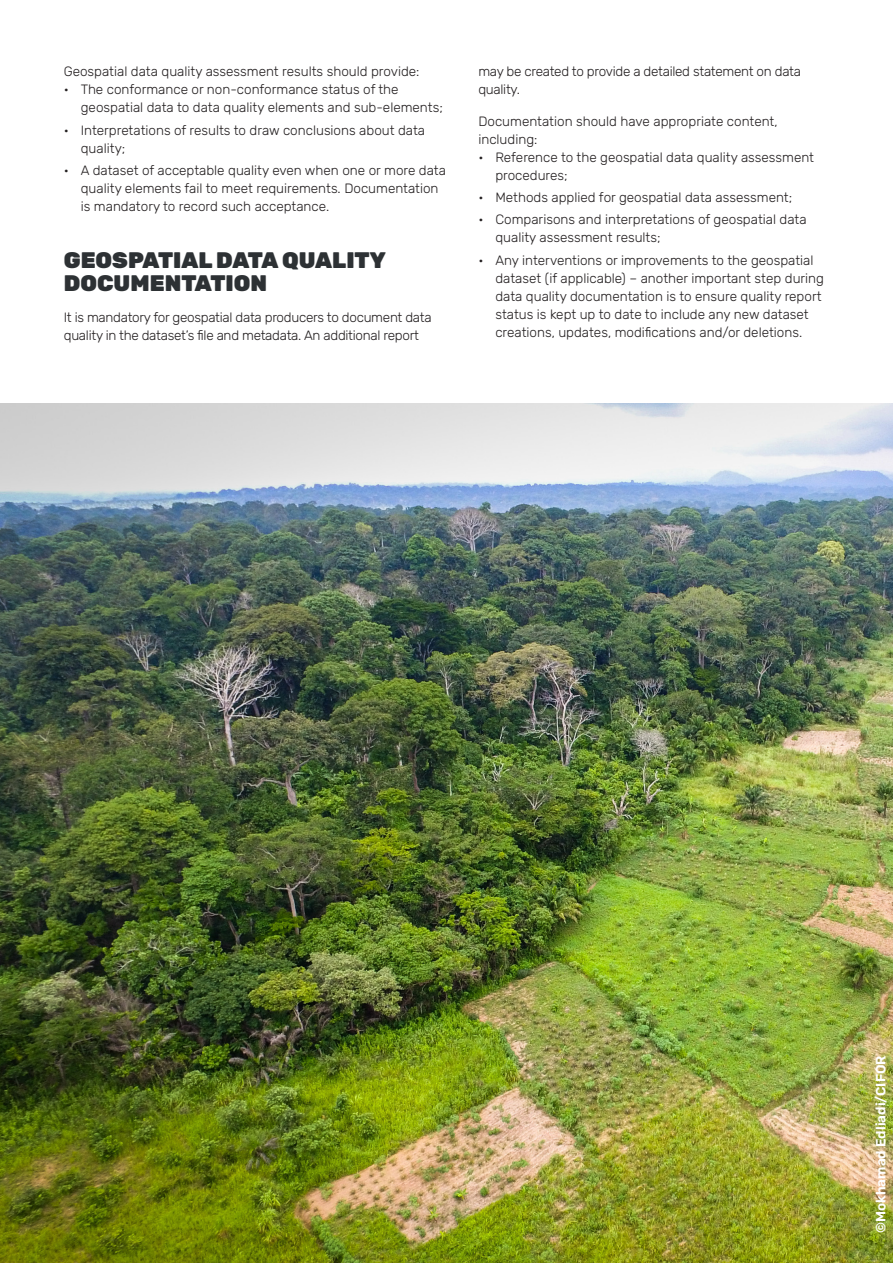
<style>
.page{position:relative;width:893px;height:1263px;background:#fff}
.page>*{position:absolute;margin:0;border:0;box-sizing:border-box;transform-origin:0 0}
.Section_Header{font:900 22.5px/22.5px "Rubik";color:#2d3134}
.Body{font:300 13.5px/18px "Rubik";color:#231f20}
.Body-2{font:300 13.5px/18px "Rubik";letter-spacing:-.02em;color:#231f20}
.Figure{font:600 13.5px "Rubik";color:#fff}
</style>
<div class="page">
<img style="left:0;top:404px;width:893px;height:859px">
<p class="Body" style="left:64px;top:63px;width:357px">Geospatial data quality assessment results should provide:</p>
<p class="Body" style="left:81px;top:81px;width:364px;text-indent:-17px">• The conformance or non-conformance status of the geospatial data to data quality elements and sub-elements;</p>
<p class="Body" style="left:81px;top:121px;width:346px;text-indent:-17px">• Interpretations of results to draw conclusions about data quality;</p>
<p class="Body" style="left:81px;top:162px;width:367px;text-indent:-17px">• A dataset of acceptable quality even when one or more data quality elements fail to meet requirements. Documentation is mandatory to record such acceptance.</p>
<p class="Section_Header" style="left:64px;top:250px;width:323px">GEOSPATIAL DATA QUALITY<br>DOCUMENTATION</p>
<p class="Body-2" style="left:64px;top:308px;width:369px">It is mandatory for geospatial data producers to document data quality in the dataset’s file and metadata. An additional report</p>
<p class="Body-2" style="left:478px;top:63px;width:324px">may be created to provide a detailed statement on data quality.</p>
<p class="Body" style="left:478px;top:113px;width:301px">Documentation should have appropriate content, including:</p>
<p class="Body" style="left:495px;top:149px;width:320px;text-indent:-17px">• Reference to the geospatial data quality assessment procedures;</p>
<p class="Body" style="left:478px;top:189px;width:315px">• Methods applied for geospatial data assessment;</p>
<p class="Body" style="left:495px;top:211px;width:313px;text-indent:-17px">• Comparisons and interpretations of geospatial data quality assessment results;</p>
<p class="Body" style="left:495px;top:251px;width:330px;text-indent:-17px">• Any interventions or improvements to the geospatial dataset (if applicable) – another important step during data quality documentation is to ensure quality report status is kept up to date to include any new dataset creations, updates, modifications and/or deletions.</p>
<p class="Figure" style="left:873px;top:1233px;width:179px;rotate:-90deg">©Mokhamad Edliadi/CIFOR</p>
</div>
